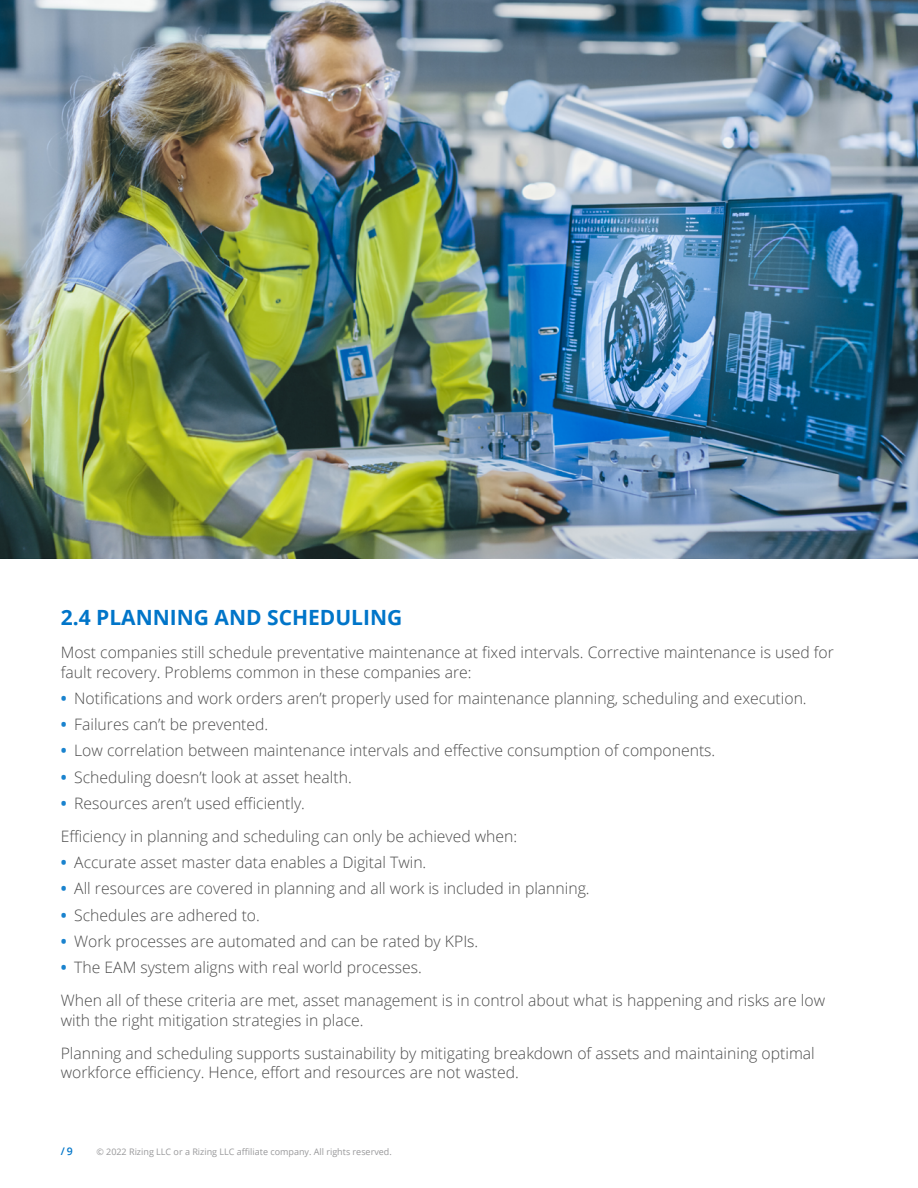
<style>
.page{position:relative;width:918px;height:1188px;background:#fff}
.page>*{position:absolute;margin:0;border:0;box-sizing:border-box;transform-origin:0 0}
.t1{font:700 21px "Open Sans";color:#0075c9}
.t2{font:300 15.75px/33px "Open Sans";color:#4b4b4b}
.t3{font:600 10.5px "Open Sans";color:#0075c9}
.t4{font:9px "Open Sans";color:#98989a}
.s1{font-weight:700;color:#1a83ce}
</style>
<div class="page">
<img style="left:0;top:0;width:918px;height:558px">
<h1 class="t1" style="left:61px;top:603px;width:343px">2.4 PLANNING AND SCHEDULING</h1>
<p class="t2" style="left:61px;top:642px;width:775px;line-height:19.5px">Most companies still schedule preventative maintenance at fixed intervals. Corrective maintenance is used for fault recovery. Problems common in these companies are:</p>
<p class="t2" style="left:61px;top:681px;width:747px"><span class="s1">•</span> Notifications and work orders aren’t properly used for maintenance planning, scheduling and execution.</p>
<p class="t2" style="left:61px;top:707px;width:209px"><span class="s1">•</span> Failures can’t be prevented.</p>
<p class="t2" style="left:61px;top:734px;width:656px"><span class="s1">•</span> Low correlation between maintenance intervals and effective consumption of components.</p>
<p class="t2" style="left:61px;top:760px;width:293px"><span class="s1">•</span> Scheduling doesn’t look at asset health.</p>
<p class="t2" style="left:61px;top:786px;width:458px"><span class="s1">•</span> Resources aren’t used efficiently.<br>Efficiency in planning and scheduling can only be achieved when:</p>
<p class="t2" style="left:61px;top:845px;width:367px"><span class="s1">•</span> Accurate asset master data enables a Digital Twin.</p>
<p class="t2" style="left:61px;top:872px;width:530px"><span class="s1">•</span> All resources are covered in planning and all work is included in planning.</p>
<p class="t2" style="left:61px;top:898px;width:201px"><span class="s1">•</span> Schedules are adhered to.</p>
<p class="t2" style="left:61px;top:924px;width:419px"><span class="s1">•</span> Work processes are automated and can be rated by KPIs.</p>
<p class="t2" style="left:61px;top:950px;width:766px"><span class="s1">•</span> The EAM system aligns with real world processes.<br>When all of these criteria are met, asset management is in control about what is happening and risks are low</p>
<p class="t2" style="left:61px;top:1003px;width:756px">with the right mitigation strategies in place.<br>Planning and scheduling supports sustainability by mitigating breakdown of assets and maintaining optimal</p>
<p class="t2" style="left:61px;top:1055px;width:460px">workforce efficiency. Hence, effort and resources are not wasted.</p>
<p class="t3" style="left:61px;top:1144px;width:14px">/ 9</p>
<p class="t4" style="left:96px;top:1145px;width:297px">© 2022 Rizing LLC or a Rizing LLC affiliate company. All rights reserved.</p>
</div>
